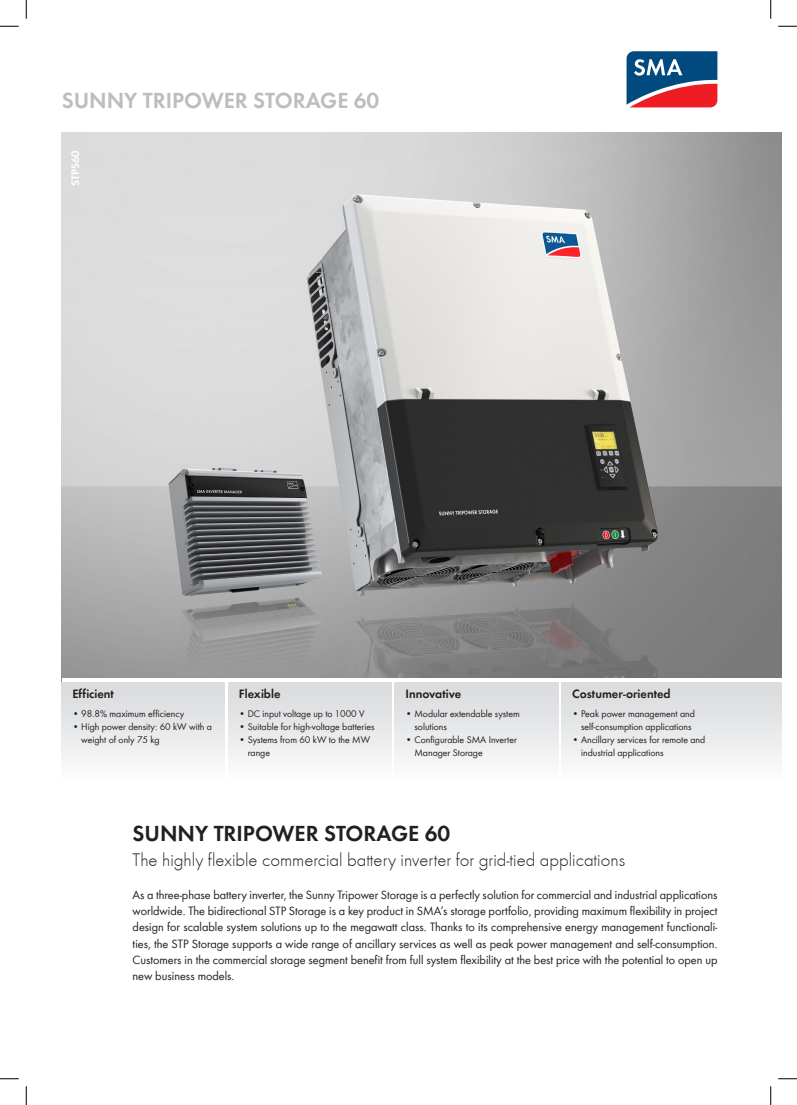
<style>
.page{position:relative;width:797px;height:1105px;background:#fff}
.page>*{position:absolute;margin:0;border:0;box-sizing:border-box;transform-origin:0 0}
.t1{font:600 22.5px "SMA Futura Global";color:#231f20}
.t2{font:600 22.5px "SMA Futura Global";color:#bcbdc0}
.t3{font:300 18.75px "SMA Futura Global";color:#231f20}
.t4{font:12.5px/16.2px "SMA Futura Global";color:#231f20;text-align:justify}
.t5{font:600 12.5px "SMA Futura Global";color:#231f20}
.t6{font:600 11.25px "SMA Futura Global";color:#fff}
.t7{font:10px/13.1px "SMA Futura Global";color:#231f20}
</style>
<div class="page">
<div style="left:62px;top:682px;width:163px;height:99px;background:linear-gradient(to bottom,#d8d9db,#fbfcfc)"></div>
<div style="left:228px;top:682px;width:163px;height:99px;background:linear-gradient(to bottom,#d8d9db,#fbfcfc)"></div>
<div style="left:395px;top:682px;width:163px;height:99px;background:linear-gradient(to bottom,#d8d9db,#fbfcfc)"></div>
<div style="left:561px;top:682px;width:220px;height:99px;background:linear-gradient(to bottom,#d8d9db,#fbfcfc)"></div>
<svg style="left:626px;top:51px;width:92px;height:57px;background:#6a5c7b"></svg>
<img style="left:62px;top:133px;width:719px;height:545px">
<svg style="left:0;top:25px;width:19px;height:2px"></svg>
<svg style="left:778px;top:25px;width:19px;height:2px"></svg>
<svg style="left:0;top:1078px;width:19px;height:1px"></svg>
<svg style="left:778px;top:1078px;width:19px;height:1px"></svg>
<svg style="left:25px;top:0;width:2px;height:19px"></svg>
<svg style="left:25px;top:1086px;width:2px;height:19px"></svg>
<svg style="left:770px;top:0;width:1px;height:19px"></svg>
<svg style="left:770px;top:1086px;width:1px;height:19px"></svg>
<h1 class="t2" style="left:62px;top:87px;width:206px">SUNNY TRIPOWER stor</h1>
<h1 class="t2" style="left:306px;top:87px;width:75px">age 60</h1>
<p class="t6" style="left:69px;top:186px;width:37px;rotate:-90deg">STPS60</p>
<p class="t5" style="left:72px;top:687px;width:43px">Efficient</p>
<p class="t7" style="left:72px;top:707px;width:113px">• 98.8% maximum efficiency</p>
<p class="t7" style="left:81px;top:720px;width:132px;text-indent:-9px">• High power density: 60 kW with a weight of only 75 kg</p>
<p class="t5" style="left:239px;top:687px;width:43px">Flexible</p>
<p class="t7" style="left:239px;top:707px;width:127px">• DC input voltage up to 1000 V</p>
<p class="t7" style="left:239px;top:720px;width:137px">• Suitable for high-voltage batteries</p>
<p class="t7" style="left:248px;top:733px;width:124px;text-indent:-9px">• Systems from 60 kW to the MW range</p>
<p class="t5" style="left:405px;top:687px;width:57px">Innovative</p>
<p class="t7" style="left:414px;top:707px;width:107px;text-indent:-9px">• Modular extendable system solutions</p>
<p class="t7" style="left:414px;top:733px;width:104px;text-indent:-9px">• Configurable SMA Inverter<br>Manager Storage</p>
<p class="t5" style="left:572px;top:687px;width:100px">Costumer-oriented</p>
<p class="t7" style="left:572px;top:707px;width:124px;text-align:center">• Peak power management and self-consumption applications</p>
<p class="t7" style="left:581px;top:733px;width:126px;text-indent:-9px">• Ancillary services for remote and industrial applications</p>
<h1 class="t1" style="left:133px;top:820px;width:206px">SUNNY TRIPOWER stor</h1>
<h1 class="t1" style="left:376px;top:820px;width:75px">age 60</h1>
<h2 class="t3" style="left:133px;top:849px;width:494px">The highly flexible commercial battery inverter for grid-tied applications</h2>
<p class="t4" style="left:132px;top:886px;width:586px">As a three-phase battery inverter, the Sunny Tripower Storage is a perfectly solution for commercial and industrial applications worldwide. The bidirectional STP Storage is a key product in SMA’s storage portfolio, providing maximum flexibility in project design for scalable system solutions up to the megawatt class. Thanks to its comprehensive energy management functionali&shy;ties, the STP Storage supports a wide range of ancillary services as well as peak power management and self-consumption.<br>Customers in the commercial storage segment benefit from full system flexibility at the best price with the potential to open up new business models.</p>
</div>
